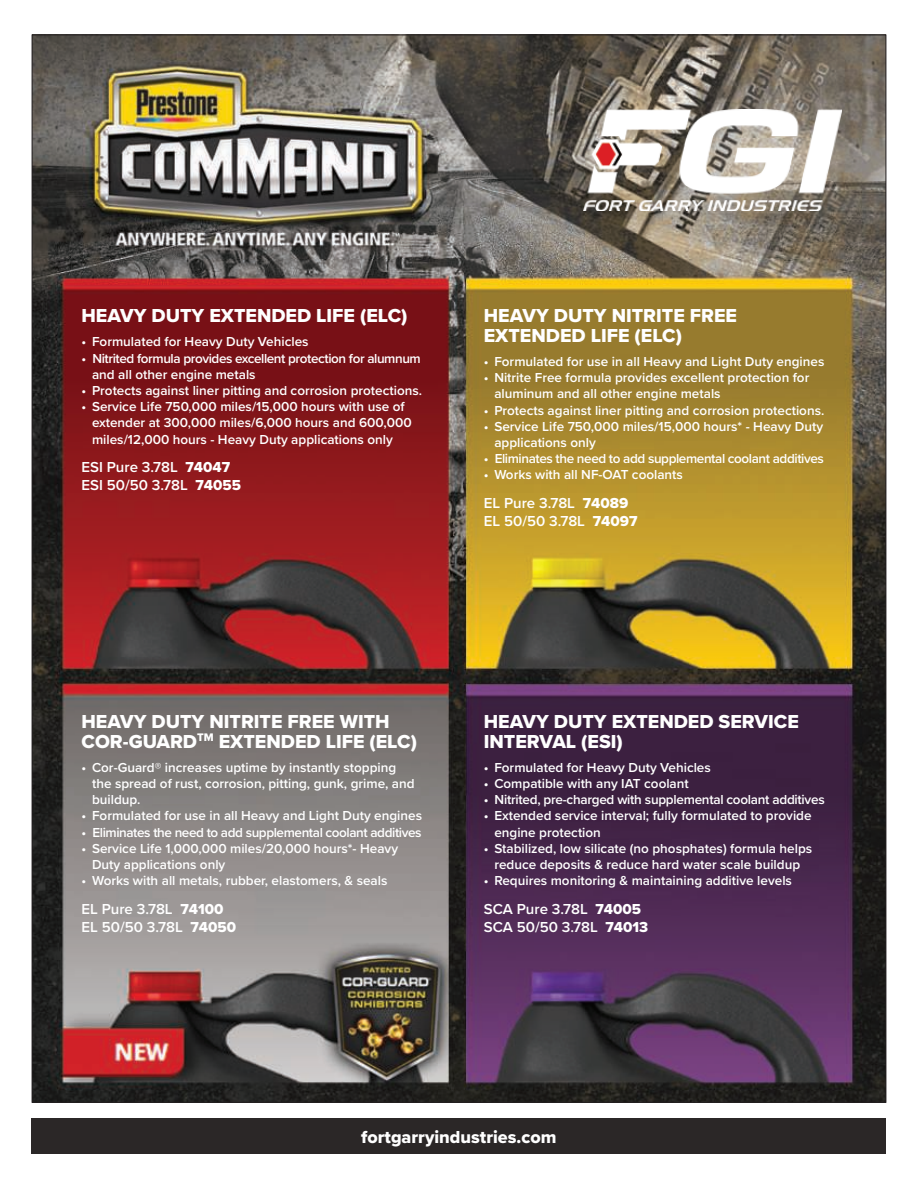
<style>
.page{position:relative;width:918px;height:1188px;background:#fff}
.page>*{position:absolute;margin:0;border:0;box-sizing:border-box;transform-origin:0 0}
.t1{font:19.5px/19.5px "Proxima Nova Extrabld";color:#fff}
.t2{font:18px "Proxima Nova Extrabld";color:#fff}
.t3{font:600 15px/18px "Proxima Nova";color:#fff}
.t4{font:600 13.5px/16.2px "Proxima Nova";color:#fff}
.t5{font:600 13.5px/16.2px "Proxima Nova";letter-spacing:-.03em;color:#fff}
.t6{font:600 13.5px "Proxima Nova";letter-spacing:-.02em;color:#fff}
.s1{font-family:"Proxima Nova Extrabld";font-weight:400}
</style>
<div class="page">
<img style="left:34px;top:37px;width:850px;height:1064px">
<img style="left:583px;top:109px;width:259px;height:102px">
<div style="left:32px;top:1119px;width:854px;height:35px;background:#2b2727"></div>
<h1 class="t1" style="left:82px;top:307px;width:327px">HEAVY DUTY EXTENDED LIFE (ELC)</h1>
<p class="t4" style="left:82px;top:335px;width:229px">• Formulated for Heavy Duty Vehicles</p>
<p class="t5" style="left:92px;top:351px;width:330px;text-indent:-10px">• Nitrited formula provides excellent protection for alumnum and all other engine metals</p>
<p class="t4" style="left:82px;top:383px;width:342px">• Protects against liner pitting and corrosion protections.</p>
<p class="t4" style="left:92px;top:399px;width:321px;text-indent:-10px">• Service Life 750,000 miles/15,000 hours with use of extender at 300,000 miles/6,000 hours and 600,000 miles/12,000 hours - Heavy Duty applications only</p>
<p class="t3" style="left:82px;top:459px;width:161px">ESI Pure 3.78L <span class="s1">74047<br></span>ESI 50/50 3.78L <span class="s1">74055</span></p>
<h1 class="t1" style="left:484px;top:307px;width:255px">HEAVY DUTY NITRITE FREE<br>EXTENDED LIFE (ELC)</h1>
<p class="t4" style="left:484px;top:354px;width:342px">• Formulated for use in all Heavy and Light Duty engines</p>
<p class="t4" style="left:494px;top:370px;width:317px;text-indent:-10px">• Nitrite Free formula provides excellent protection for aluminum and all other engine metals</p>
<p class="t4" style="left:484px;top:403px;width:342px">• Protects against liner pitting and corrosion protections.</p>
<p class="t4" style="left:494px;top:419px;width:330px;text-indent:-10px">• Service Life 750,000 miles/15,000 hours* - Heavy Duty applications only</p>
<p class="t5" style="left:484px;top:451px;width:342px">• Eliminates the need to add supplemental coolant additives</p>
<p class="t4" style="left:484px;top:467px;width:201px">• Works with all NF-OAT coolants</p>
<p class="t3" style="left:484px;top:495px;width:155px">EL Pure 3.78L <span class="s1">74089<br></span>EL 50/50 3.78L <span class="s1">74097</span></p>
<h1 class="t1" style="left:82px;top:713px;width:337px">HEAVY DUTY NITRITE FREE WITH<br>COR-GUARD<sup>TM</sup> EXTENDED LIFE (ELC)</h1>
<p class="t4" style="left:92px;top:760px;width:324px;text-indent:-10px">• Cor-Guard® increases uptime by instantly stopping the spread of rust, corrosion, pitting, gunk, grime, and buildup.</p>
<p class="t4" style="left:82px;top:809px;width:342px">• Formulated for use in all Heavy and Light Duty engines</p>
<p class="t5" style="left:82px;top:825px;width:342px">• Eliminates the need to add supplemental coolant additives</p>
<p class="t4" style="left:92px;top:841px;width:308px;text-indent:-10px">• Service Life 1,000,000 miles/20,000 hours*- Heavy<br>Duty applications only</p>
<p class="t4" style="left:82px;top:873px;width:307px">• Works with all metals, rubber, elastomers, &amp; seals</p>
<p class="t3" style="left:82px;top:901px;width:156px">EL Pure 3.78L <span class="s1">74100<br></span>EL 50/50 3.78L <span class="s1">74050</span></p>
<h1 class="t1" style="left:484px;top:713px;width:317px">HEAVY DUTY EXTENDED SERVICE<br>INTERVAL (ESI)</h1>
<p class="t4" style="left:484px;top:760px;width:229px">• Formulated for Heavy Duty Vehicles</p>
<p class="t4" style="left:484px;top:776px;width:207px">• Compatible with any IAT coolant</p>
<p class="t6" style="left:484px;top:794px;width:342px">• Nitrited, pre-charged with supplemental coolant additives</p>
<p class="t4" style="left:494px;top:809px;width:319px;text-indent:-10px">• Extended service interval; fully formulated to provide engine protection</p>
<p class="t4" style="left:484px;top:841px;width:330px;text-align:center">• Stabilized, low silicate (no phosphates) formula helps reduce deposits &amp; reduce hard water scale buildup</p>
<p class="t4" style="left:484px;top:873px;width:310px">• Requires monitoring &amp; maintaining additive levels</p>
<p class="t3" style="left:484px;top:901px;width:166px">SCA Pure 3.78L <span class="s1">74005<br></span>SCA 50/50 3.78L <span class="s1">74013</span></p>
<h2 class="t2" style="left:361px;top:1130px;width:197px">fortgarryindustries.com</h2>
</div>
